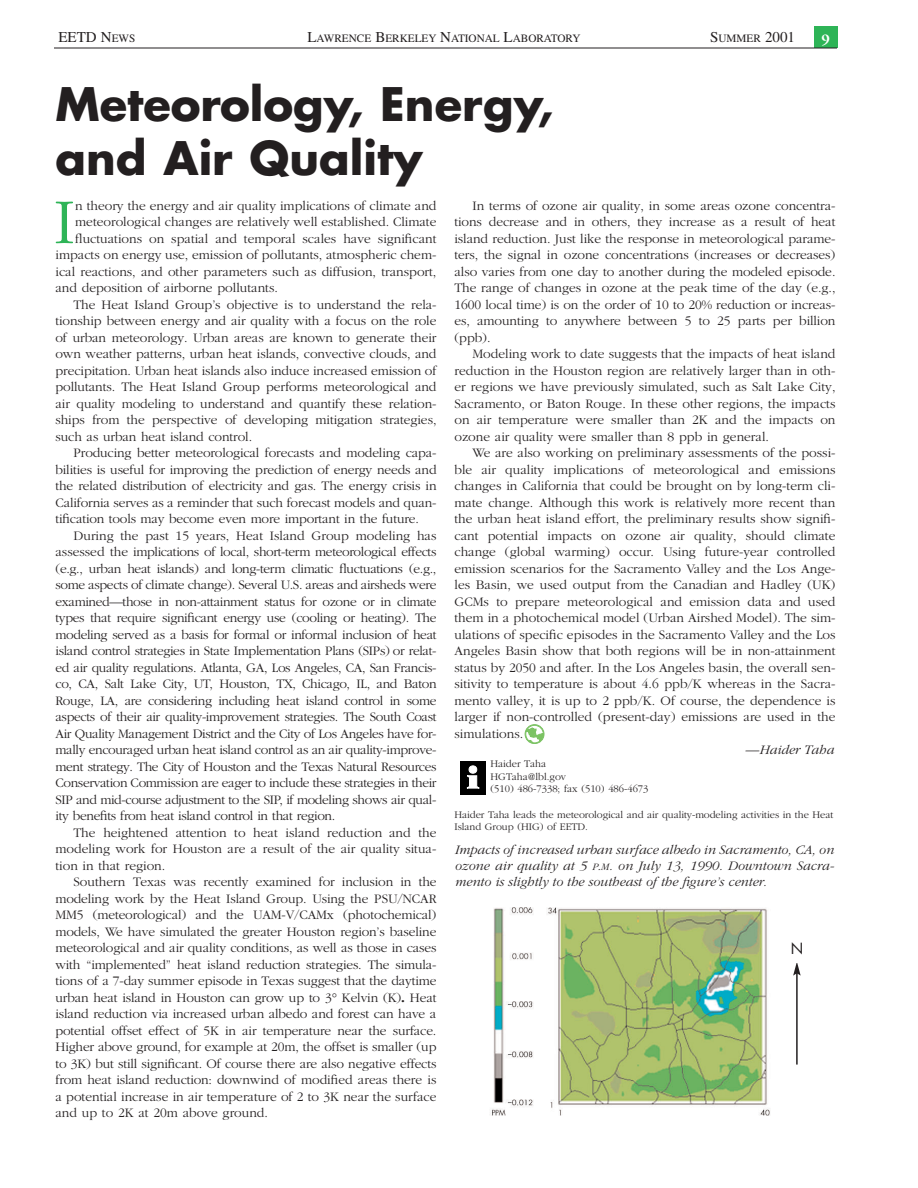
<style>
.page{position:relative;width:918px;height:1188px;background:#fff}
.page>*{position:absolute;margin:0;border:0;box-sizing:border-box;transform-origin:0 0}
.t1{font:300 66.45px "Garamond";color:#2eb457}
.t2{font:700 45px/54px "Futura";color:#231f20}
.t3{font:15px "Times";color:#231f20}
.t4{font:700 15px "Garamond";color:#fff}
.t5{font:15px "Futura";color:#231f20}
.t6{font:300 13.5px/16.5px "Garamond";letter-spacing:-.01em;color:#231f20;text-align:justify}
.t7{font:italic 300 13.5px/16.5px "Garamond";color:#231f20;text-align:justify}
.t8{font:11.25px "Times";color:#231f20}
.t9{font:300 10.5px/12.6px "Garamond";letter-spacing:-.005em;color:#231f20}
.s1{font-size:11.25px}
.s2{font-size:15px}
.s3{font-weight:700}
.s4{font-size:10.2px}
</style>
<div class="page">
<div style="left:814px;top:27px;width:23px;height:21px;background:#2eb457"></div>
<div style="left:460px;top:762px;width:26px;height:33px;background:#000"></div>
<svg style="left:467px;top:776px;width:12px;height:12px"></svg>
<div style="left:469px;top:766px;width:8px;height:7px;background:#fff;border:1px solid #fff;border-radius:50%"></div>
<svg style="left:525px;top:725px;width:19px;height:19px"></svg>
<svg style="left:526px;top:725px;width:18px;height:18px"></svg>
<hr style="left:54px;top:48px;width:783px;height:1px;background:#231f20">
<img style="left:492px;top:907px;width:278px;height:209px">
<hr style="left:796px;top:973px;width:2px;height:92px;background:#231f20">
<svg style="left:793px;top:963px;width:8px;height:13px"></svg>
<p class="t3" style="left:58px;top:31px;width:79px">EETD N<span class="s1">EWS</span></p>
<p class="t8" style="left:307px;top:34px;width:275px"><span class="s2">L</span>AWRENCE <span class="s2">B</span>ERKELEY <span class="s2">N</span>ATIONAL <span class="s2">L</span>ABORATORY</p>
<p class="t3" style="left:710px;top:31px;width:86px">S<span class="s1">UMMER</span> 2001</p>
<p class="t4" style="left:821px;top:33px;width:10px">9</p>
<h2 class="t2" style="left:56px;top:81px;width:499px">Meteorology, Energy, and Air Quality</h2>
<h1 class="t1" style="left:54px;top:196px;width:23px">I</h1>
<p class="t6" style="left:75px;top:199px;width:363px">n theory the energy and air quality implications of climate and</p>
<p class="t6" style="left:75px;top:215px;width:363px">meteorological changes are relatively well established. Climate</p>
<p class="t6" style="left:75px;top:232px;width:363px">fluctuations on spatial and temporal scales have significant</p>
<p class="t6" style="left:56px;top:248px;width:382px">impacts on energy use, emission of pollutants, atmospheric chem-</p>
<p class="t6" style="left:56px;top:265px;width:382px">ical reactions, and other parameters such as diffusion, transport,</p>
<p class="t6" style="left:56px;top:281px;width:224px">and deposition of airborne pollutants.</p>
<p class="t6" style="left:74px;top:298px;width:365px">The Heat Island Group’s objective is to understand the rela-</p>
<p class="t6" style="left:56px;top:314px;width:382px">tionship between energy and air quality with a focus on the role</p>
<p class="t6" style="left:56px;top:331px;width:383px">of urban meteorology. Urban areas are known to generate their</p>
<p class="t6" style="left:56px;top:347px;width:383px">own weather patterns, urban heat islands, convective clouds, and</p>
<p class="t6" style="left:56px;top:364px;width:383px">precipitation. Urban heat islands also induce increased emission of</p>
<p class="t6" style="left:56px;top:380px;width:383px">pollutants. The Heat Island Group performs meteorological and</p>
<p class="t6" style="left:56px;top:397px;width:382px">air quality modeling to understand and quantify these relation-</p>
<p class="t6" style="left:56px;top:413px;width:383px">ships from the perspective of developing mitigation strategies,</p>
<p class="t6" style="left:56px;top:430px;width:198px">such as urban heat island control.</p>
<p class="t6" style="left:74px;top:446px;width:365px">Producing better meteorological forecasts and modeling capa-</p>
<p class="t6" style="left:56px;top:463px;width:383px">bilities is useful for improving the prediction of energy needs and</p>
<p class="t6" style="left:56px;top:479px;width:383px">the related distribution of electricity and gas. The energy crisis in</p>
<p class="t6" style="left:56px;top:496px;width:383px">California serves as a reminder that such forecast models and quan-</p>
<p class="t6" style="left:56px;top:512px;width:365px">tification tools may become even more important in the future.</p>
<p class="t6" style="left:74px;top:529px;width:365px">During the past 15 years, Heat Island Group modeling has</p>
<p class="t6" style="left:56px;top:545px;width:382px">assessed the implications of local, short-term meteorological effects</p>
<p class="t6" style="left:56px;top:562px;width:382px">(e.g., urban heat islands) and long-term climatic fluctuations (e.g.,</p>
<p class="t6" style="left:56px;top:578px;width:383px">some aspects of climate change). Several U.S. areas and airsheds were</p>
<p class="t6" style="left:56px;top:595px;width:383px">examined—those in non-attainment status for ozone or in climate</p>
<p class="t6" style="left:56px;top:611px;width:383px">types that require significant energy use (cooling or heating). The</p>
<p class="t6" style="left:56px;top:628px;width:383px">modeling served as a basis for formal or informal inclusion of heat</p>
<p class="t6" style="left:56px;top:644px;width:383px">island control strategies in State Implementation Plans (SIPs) or relat-</p>
<p class="t6" style="left:56px;top:661px;width:383px">ed air quality regulations. Atlanta, GA, Los Angeles, CA, San Francis-</p>
<p class="t6" style="left:56px;top:677px;width:383px">co, CA, Salt Lake City, UT, Houston, TX, Chicago, IL, and Baton</p>
<p class="t6" style="left:56px;top:694px;width:383px">Rouge, LA, are considering including heat island control in some</p>
<p class="t6" style="left:56px;top:710px;width:383px">aspects of their air quality-improvement strategies. The South Coast</p>
<p class="t6" style="left:56px;top:727px;width:383px">Air Quality Management District and the City of Los Angeles have for-</p>
<p class="t6" style="left:56px;top:743px;width:383px">mally encouraged urban heat island control as an air quality-improve-</p>
<p class="t6" style="left:56px;top:760px;width:383px">ment strategy. The City of Houston and the Texas Natural Resources</p>
<p class="t6" style="left:56px;top:776px;width:383px">Conservation Commission are eager to include these strategies in their</p>
<p class="t6" style="left:56px;top:793px;width:382px">SIP and mid-course adjustment to the SIP, if modeling shows air qual-</p>
<p class="t6" style="left:56px;top:809px;width:281px">ity benefits from heat island control in that region.</p>
<p class="t6" style="left:74px;top:826px;width:364px">The heightened attention to heat island reduction and the</p>
<p class="t6" style="left:56px;top:842px;width:382px">modeling work for Houston are a result of the air quality situa-</p>
<p class="t6" style="left:56px;top:859px;width:111px">tion in that region.</p>
<p class="t6" style="left:74px;top:875px;width:365px">Southern Texas was recently examined for inclusion in the</p>
<p class="t6" style="left:55px;top:892px;width:383px">modeling work by the Heat Island Group. Using the PSU/NCAR</p>
<p class="t6" style="left:55px;top:908px;width:383px">MM5 (meteorological) and the UAM-V/CAMx (photochemical)</p>
<p class="t6" style="left:55px;top:925px;width:382px">models, We have simulated the greater Houston region’s baseline</p>
<p class="t6" style="left:55px;top:941px;width:383px">meteorological and air quality conditions, as well as those in cases</p>
<p class="t6" style="left:55px;top:958px;width:382px">with “implemented” heat island reduction strategies. The simula-</p>
<p class="t6" style="left:55px;top:974px;width:383px">tions of a 7-day summer episode in Texas suggest that the daytime</p>
<p class="t6" style="left:55px;top:991px;width:382px">urban heat island in Houston can grow up to 3° Kelvin (K)<span class="s3">.</span> Heat</p>
<p class="t6" style="left:55px;top:1007px;width:382px">island reduction via increased urban albedo and forest can have a</p>
<p class="t6" style="left:55px;top:1024px;width:382px">potential offset effect of 5K in air temperature near the surface.</p>
<p class="t6" style="left:55px;top:1040px;width:383px">Higher above ground, for example at 20m, the offset is smaller (up</p>
<p class="t6" style="left:55px;top:1057px;width:382px">to 3K) but still significant. Of course there are also negative effects</p>
<p class="t6" style="left:55px;top:1073px;width:382px">from heat island reduction: downwind of modified areas there is</p>
<p class="t6" style="left:56px;top:1090px;width:383px">a potential increase in air temperature of 2 to 3K near the surface</p>
<p class="t6" style="left:56px;top:1106px;width:214px">and up to 2K at 20m above ground.</p>
<p class="t6" style="left:455px;top:199px;width:383px;text-indent:18px">In terms of ozone air quality, in some areas ozone concentra&shy;tions decrease and in others, they increase as a result of heat island reduction. Just like the response in meteorological parame&shy;ters, the signal in ozone concentrations (increases or decreases) also varies from one day to another during the modeled episode.<br>The range of changes in ozone at the peak time of the day (e.g., 1600 local time) is on the order of 10 to 20% reduction or increas&shy;es, amounting to anywhere between 5 to 25 parts per billion (ppb).</p>
<p class="t6" style="left:455px;top:347px;width:383px;text-indent:18px">Modeling work to date suggests that the impacts of heat island reduction in the Houston region are relatively larger than in oth&shy;er regions we have previously simulated, such as Salt Lake City, Sacramento, or Baton Rouge. In these other regions, the impacts on air temperature were smaller than 2K and the impacts on ozone air quality were smaller than 8 ppb in general.</p>
<p class="t6" style="left:455px;top:446px;width:383px;text-indent:18px">We are also working on preliminary assessments of the possi&shy;ble air quality implications of meteorological and emissions changes in California that could be brought on by long-term cli&shy;mate change. Although this work is relatively more recent than the urban heat island effort, the preliminary results show signifi&shy;cant potential impacts on ozone air quality, should climate change (global warming) occur. Using future-year controlled emission scenarios for the Sacramento Valley and the Los Ange&shy;les Basin, we used output from the Canadian and Hadley (UK)<br>GCMs to prepare meteorological and emission data and used them in a photochemical model (Urban Airshed Model). The sim&shy;ulations of specific episodes in the Sacramento Valley and the Los Angeles Basin show that both regions will be in non-attainment status by 2050 and after. In the Los Angeles basin, the overall sen&shy;sitivity to temperature is about 4.6 ppb/K whereas in the Sacra&shy;mento valley, it is up to 2 ppb/K. Of course, the dependence is larger if non-controlled (present-day) emissions are used in the simulations.</p>
<p class="t7" style="left:746px;top:743px;width:89px">—Haider Taha</p>
<p class="t9" style="left:490px;top:758px;width:160px">Haider Taha<br>HGTaha@lbl.gov<br>(510) 486-7338; fax (510) 486-4673</p>
<p class="t9" style="left:455px;top:809px;width:380px">Haider Taha leads the meteorological and air quality-modeling activities in the Heat<br>Island Group (HIG) of EETD.</p>
<p class="t7" style="left:455px;top:842px;width:381px">Impacts of increased urban surface albedo in Sacramento, CA, on ozone air quality at 5 <span class="s4">P</span>.<span class="s4">M</span>. on July 13, 1990. Downtown Sacra&shy;mento is slightly to the southeast of the figure’s center.</p>
<p class="t5" style="left:791px;top:941px;width:14px">N</p>
</div>
